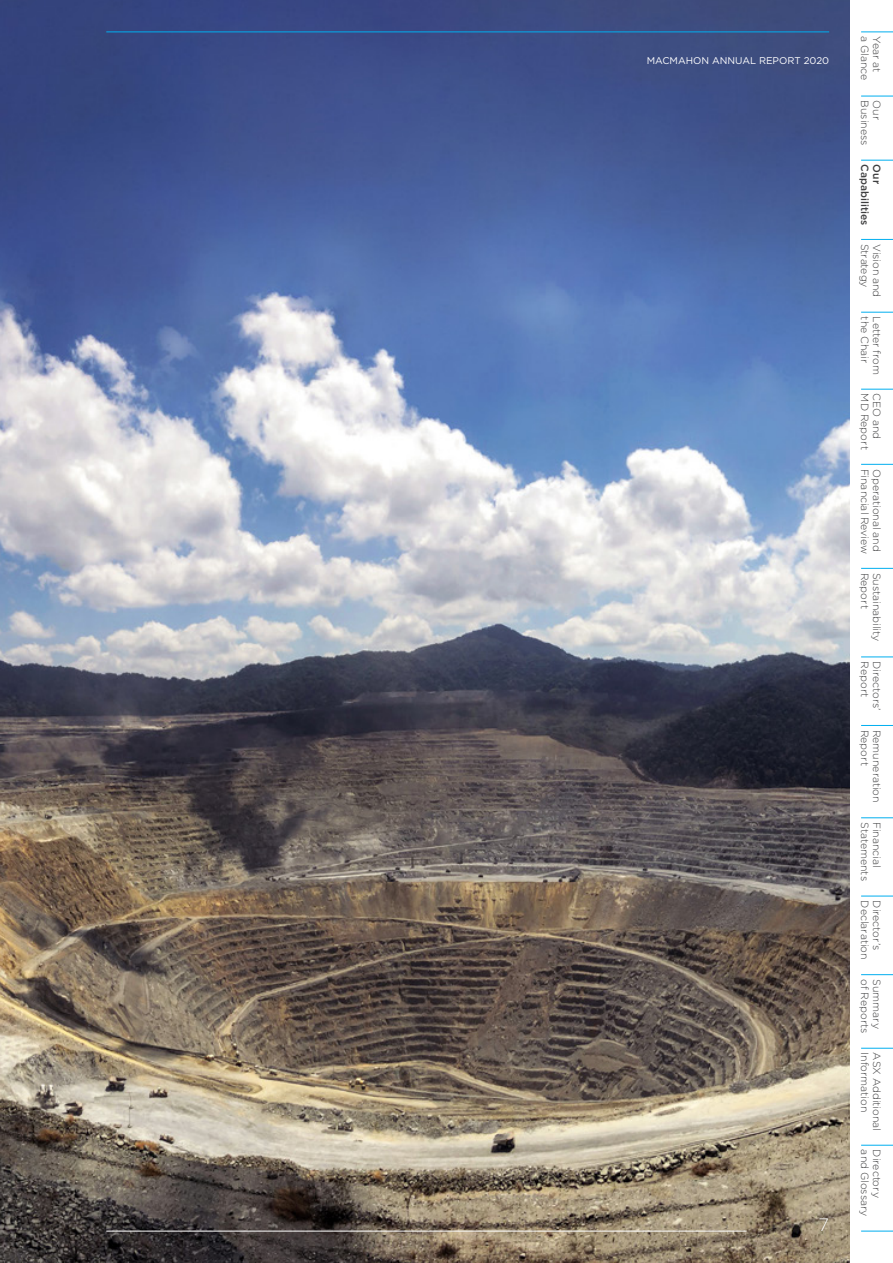
<style>
.page{position:relative;width:893px;height:1263px;background:#fff}
.page>*{position:absolute;margin:0;border:0;box-sizing:border-box;transform-origin:0 0}
.t1{font:300 18px "Gotham";color:#fff}
.t2{font:300 10.5px "Gotham";color:#3e3e3f}
.t3{font:500 10.5px "Gotham";color:#3e3e3f}
.t4{font:9.75px "Gotham";color:#fff}
</style>
<div class="page">
<img style="left:0;top:0;width:850px;height:1263px">
<hr style="left:106px;top:32px;width:723px;height:1px;background:#00aeef">
<hr style="left:106px;top:1231px;width:640px;height:1px;background:#fff">
<hr style="left:861px;top:1231px;width:32px;height:1px;background:#00aeef">
<hr style="left:861px;top:1048px;width:32px;height:1px;background:#00aeef">
<hr style="left:861px;top:1145px;width:32px;height:1px;background:#00aeef">
<hr style="left:861px;top:817px;width:32px;height:1px;background:#00aeef">
<hr style="left:861px;top:896px;width:32px;height:1px;background:#00aeef">
<hr style="left:861px;top:725px;width:32px;height:1px;background:#00aeef">
<hr style="left:861px;top:656px;width:32px;height:1px;background:#00aeef">
<hr style="left:861px;top:568px;width:32px;height:1px;background:#00aeef">
<hr style="left:861px;top:974px;width:32px;height:1px;background:#00aeef">
<hr style="left:861px;top:464px;width:32px;height:1px;background:#00aeef">
<hr style="left:861px;top:96px;width:32px;height:1px;background:#00aeef">
<hr style="left:861px;top:160px;width:32px;height:1px;background:#00aeef">
<hr style="left:861px;top:239px;width:32px;height:1px;background:#00aeef">
<hr style="left:861px;top:312px;width:32px;height:1px;background:#00aeef">
<hr style="left:861px;top:389px;width:32px;height:1px;background:#00aeef">
<hr style="left:861px;top:32px;width:32px;height:1px;background:#00aeef">
<p class="t4" style="left:647px;top:54px;width:184px">MACMAHON ANNUAL REPORT 2020</p>
<h1 class="t1" style="left:819px;top:1214px;width:12px">7</h1>
<p class="t2" style="left:871px;top:36px;width:46px;rotate:90deg">a Glance</p>
<p class="t2" style="left:883px;top:36px;width:38px;rotate:90deg">Year at</p>
<p class="t2" style="left:871px;top:100px;width:46px;rotate:90deg">Business</p>
<p class="t2" style="left:883px;top:100px;width:21px;rotate:90deg">Our</p>
<p class="t3" style="left:872px;top:164px;width:63px;rotate:90deg">Capabilities</p>
<p class="t3" style="left:884px;top:164px;width:21px;rotate:90deg">Our</p>
<p class="t2" style="left:871px;top:244px;width:45px;rotate:90deg">Strategy</p>
<p class="t2" style="left:883px;top:244px;width:55px;rotate:90deg">Vision and</p>
<p class="t2" style="left:871px;top:316px;width:48px;rotate:90deg">the Chair</p>
<p class="t2" style="left:883px;top:316px;width:60px;rotate:90deg">Letter from</p>
<p class="t2" style="left:871px;top:393px;width:58px;rotate:90deg">MD Report</p>
<p class="t2" style="left:883px;top:393px;width:47px;rotate:90deg">CEO and</p>
<p class="t2" style="left:871px;top:469px;width:87px;rotate:90deg">Financial Review</p>
<p class="t2" style="left:883px;top:469px;width:85px;rotate:90deg">Operational and</p>
<p class="t2" style="left:871px;top:573px;width:38px;rotate:90deg">Report</p>
<p class="t2" style="left:883px;top:573px;width:70px;rotate:90deg">Sustainability</p>
<p class="t2" style="left:871px;top:661px;width:38px;rotate:90deg">Report</p>
<p class="t2" style="left:883px;top:661px;width:51px;rotate:90deg">Directors’</p>
<p class="t2" style="left:871px;top:730px;width:38px;rotate:90deg">Report</p>
<p class="t2" style="left:883px;top:730px;width:74px;rotate:90deg">Remuneration</p>
<p class="t2" style="left:871px;top:822px;width:60px;rotate:90deg">Statements</p>
<p class="t2" style="left:883px;top:822px;width:47px;rotate:90deg">Financial</p>
<p class="t2" style="left:871px;top:900px;width:61px;rotate:90deg">Declaration</p>
<p class="t2" style="left:883px;top:900px;width:51px;rotate:90deg">Director’s</p>
<p class="t2" style="left:871px;top:979px;width:56px;rotate:90deg">of Reports</p>
<p class="t2" style="left:883px;top:979px;width:51px;rotate:90deg">Summary</p>
<p class="t2" style="left:871px;top:1052px;width:61px;rotate:90deg">Information</p>
<p class="t2" style="left:883px;top:1052px;width:80px;rotate:90deg">ASX Additional</p>
<p class="t2" style="left:871px;top:1149px;width:69px;rotate:90deg">and Glossary</p>
<p class="t2" style="left:883px;top:1149px;width:50px;rotate:90deg">Directory</p>
</div>
